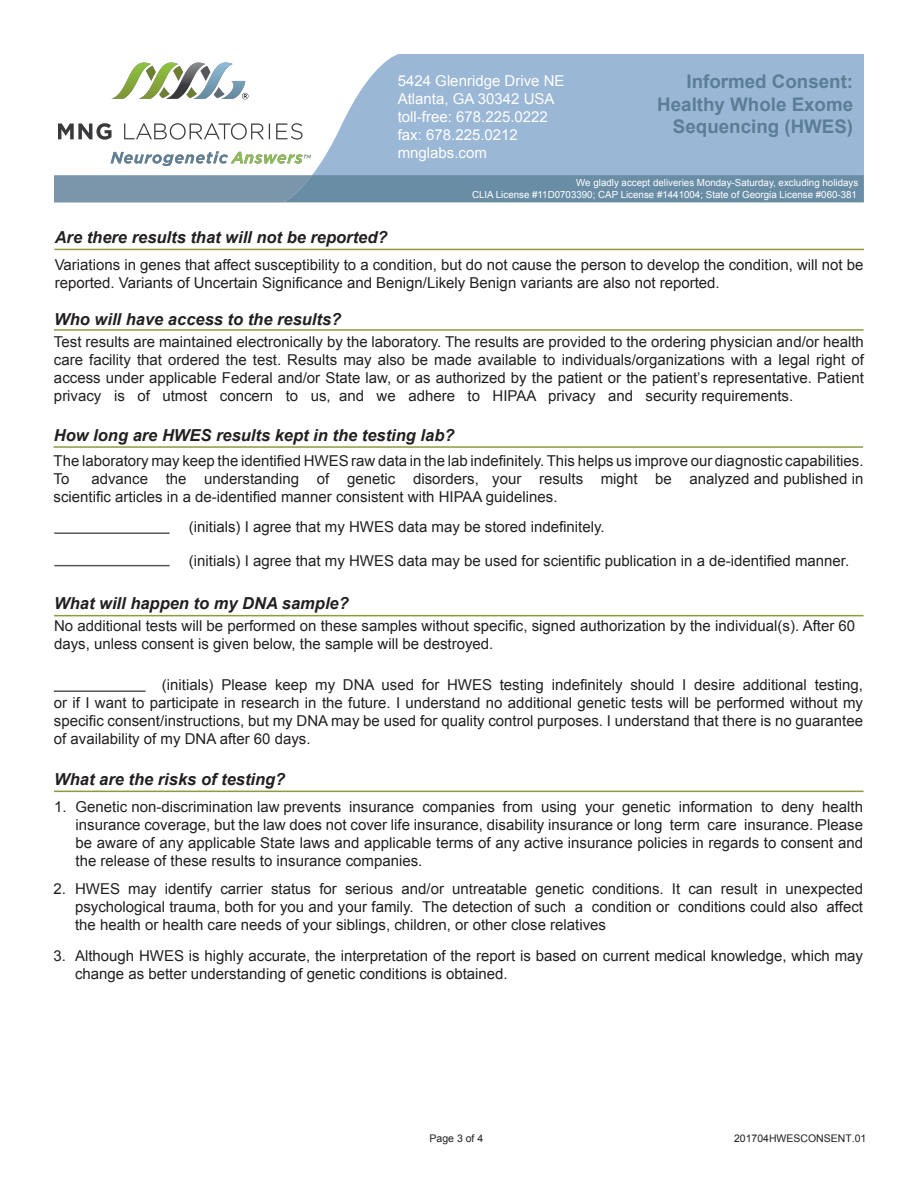
<style>
.page{position:relative;width:918px;height:1188px;background:#fff}
.page>*{position:absolute;margin:0;border:0;box-sizing:border-box;transform-origin:0 0}
.t1{font:700 18.75px "Arial";color:#5b7e95}
.t2{font:italic 700 16.5px "Arial";color:#231f20}
.t3{font:15px/18px "Arial";color:#231f20}
.t4{font:15px/18px "Arial";color:#fff}
.t5{font:10.5px "Arial";color:#231f20}
.t6{font:9.75px "Arial";color:#fff}
</style>
<div class="page">
<div style="left:54px;top:54px;width:810px;height:148px;background:#9ab7d6"></div>
<svg style="left:54px;top:54px;width:344px;height:121px;fill:#fff"></svg>
<img style="left:58px;top:63px;width:253px;height:103px">
<svg style="left:54px;top:175px;width:810px;height:27px;background:#6f90a7"></svg>
<hr style="left:54px;top:249px;width:810px;height:1px;background:#90993d">
<hr style="left:54px;top:329px;width:810px;height:2px;background:#90993d">
<hr style="left:54px;top:446px;width:809px;height:2px;background:#90993d">
<hr style="left:54px;top:532px;width:116px;height:2px;background:#53565a">
<hr style="left:54px;top:565px;width:116px;height:1px;background:#53565a">
<hr style="left:54px;top:615px;width:810px;height:1px;background:#90993d">
<hr style="left:54px;top:690px;width:92px;height:2px;background:#53565a">
<hr style="left:54px;top:791px;width:810px;height:1px;background:#90993d">
<p class="t4" style="left:398px;top:72px;width:168px">5424 Glenridge Drive NE<br>Atlanta, GA 30342 USA toll-free: 678.225.0222 fax: 678.225.0212 mnglabs.com</p>
<p class="t1" style="left:687px;top:69px;width:168px">Informed Consent:</p>
<p class="t1" style="left:657px;top:91px;width:197px">Healthy Whole Exome</p>
<p class="t1" style="left:673px;top:114px;width:182px">Sequencing (HWES)</p>
<p class="t6" style="left:576px;top:176px;width:283px">We gladly accept deliveries Monday-Saturday, excluding holidays</p>
<p class="t6" style="left:472px;top:188px;width:387px">CLIA License #11D0703390; CAP License #1441004; State of Georgia License #060-381</p>
<p class="t2" style="left:55px;top:226px;width:334px">Are there results that will not be reported?</p>
<p class="t3" style="left:55px;top:256px;width:810px">Variations in genes that affect susceptibility to a condition, but do not cause the person to develop the condition, will not be reported. Variants of Uncertain Significance and Benign/Likely Benign variants are also not reported.</p>
<p class="t2" style="left:54px;top:308px;width:289px">Who will have access to the results?</p>
<p class="t3" style="left:54px;top:333px;width:811px;text-align:justify">Test results are maintained electronically by the laboratory. The results are provided to the ordering physician and/or health care facility that ordered the test. Results may also be made available to individuals/organizations with a legal right of access under applicable Federal and/or State law, or as authorized by the patient or the patient’s representative. Patient privacy is of utmost concern to us, and we adhere to HIPAA privacy and security requirements.</p>
<p class="t2" style="left:54px;top:424px;width:402px">How long are HWES results kept in the testing lab?</p>
<p class="t3" style="left:54px;top:452px;width:811px">The laboratory may keep the identified HWES raw data in the lab indefinitely. This helps us improve our diagnostic capabilities.<br>To</p>
<p class="t3" style="left:54px;top:470px;width:812px;text-indent:38px">advance the understanding of genetic disorders, your results might be analyzed and published in scientific articles in a de-identified manner consistent with HIPAA guidelines.</p>
<p class="t3" style="left:189px;top:518px;width:417px">(initials) I agree that my HWES data may be stored indefinitely.</p>
<p class="t3" style="left:189px;top:552px;width:662px">(initials) I agree that my HWES data may be used for scientific publication in a de-identified manner.</p>
<p class="t2" style="left:54px;top:593px;width:296px">What will happen to my DNA sample?</p>
<p class="t3" style="left:54px;top:617px;width:803px">No additional tests will be performed on these samples without specific, signed authorization by the individual(s). After 60 days, unless consent is given below, the sample will be destroyed.</p>
<p class="t3" style="left:162px;top:676px;width:703px">(initials) Please keep my DNA used for HWES testing indefinitely should I desire additional testing,</p>
<p class="t3" style="left:54px;top:694px;width:811px;text-align:justify">or if I want to participate in research in the future. I understand no additional genetic tests will be performed without my specific consent/instructions, but my DNA may be used for quality control purposes. I understand that there is no guarantee of availability of my DNA after 60 days.</p>
<p class="t2" style="left:54px;top:768px;width:233px">What are the risks of testing?</p>
<p class="t3" style="left:76px;top:797px;width:789px;text-align:justify">Genetic non-discrimination law prevents insurance companies from using your genetic information to deny health insurance coverage, but the law does not cover life insurance, disability insurance or long term care insurance. Please be aware of any applicable State laws and applicable terms of any active insurance policies in regards to consent and the release of these results to insurance companies.</p>
<p class="t3" style="left:54px;top:797px;width:14px">1.</p>
<p class="t3" style="left:54px;top:879px;width:14px">2.</p>
<p class="t3" style="left:54px;top:947px;width:14px">3.</p>
<p class="t3" style="left:75px;top:879px;width:790px;text-align:justify">HWES may identify carrier status for serious and/or untreatable genetic conditions. It can result in unexpected psychological trauma, both for you and your family. The detection of such a condition or conditions could also affect the health or health care needs of your siblings, children, or other close relatives</p>
<p class="t3" style="left:75px;top:947px;width:790px">Although HWES is highly accurate, the interpretation of the report is based on current medical knowledge, which may change as better understanding of genetic conditions is obtained.</p>
<p class="t5" style="left:430px;top:1131px;width:55px">Page 3 of 4</p>
<p class="t5" style="left:734px;top:1131px;width:134px">201704HWESCONSENT.01</p>
</div>
